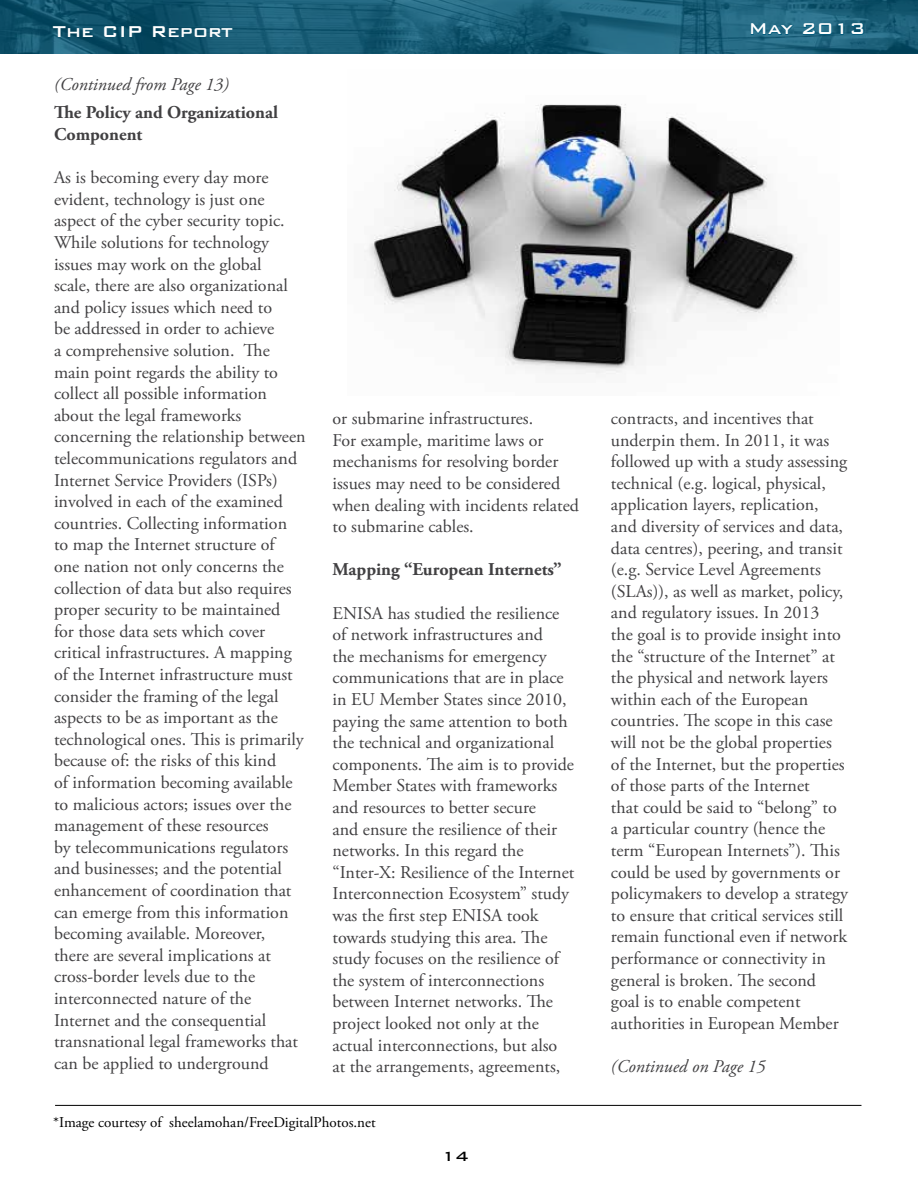
<style>
.page{position:relative;width:918px;height:1188px;background:#fff}
.page>*{position:absolute;margin:0;border:0;box-sizing:border-box;transform-origin:0 0}
.t1{font:500 21px "Bank Gothic BT";color:#fff}
.t2{font:18px/21.6px "Adobe Garamond Pro";color:#414042}
.t3{font:700 18px/21.6px "Adobe Garamond Pro";color:#414042}
.t4{font:italic 18px "Adobe Garamond Pro";color:#414042}
.t5{font:500 18px "Bank Gothic BT";color:#000}
.t6{font:15px "Adobe Garamond Pro";color:#000}
</style>
<div class="page">
<img style="left:0;top:0;width:918px;height:54px">
<svg style="left:751px;top:23px;width:42px;height:12px"></svg>
<svg style="left:803px;top:23px;width:29px;height:12px"></svg>
<svg style="left:838px;top:23px;width:6px;height:12px"></svg>
<svg style="left:851px;top:23px;width:13px;height:12px"></svg>
<hr style="left:55px;top:1105px;width:806px;height:1px;background:#000">
<img style="left:364px;top:104px;width:434px;height:271px">
<p class="t1" style="left:53px;top:20px;width:182px">The CIP Report</p>
<p class="t1" style="left:749px;top:17px;width:119px">May 2013</p>
<p class="t4" style="left:54px;top:73px;width:177px">(Continued from Page 13)</p>
<p class="t3" style="left:54px;top:102px;width:226px">The Policy and Organizational<br>Component</p>
<p class="t2" style="left:54px;top:167px;width:253px">As is becoming every day more evident, technology is just one aspect of the cyber security topic.<br>While solutions for technology issues may work on the global<br>scale, there are also organizational and policy issues which need to<br>be addressed in order to achieve<br>a comprehensive solution. The main point regards the ability to collect all possible information about the legal frameworks concerning the relationship between telecommunications regulators and Internet Service Providers (ISPs) involved in each of the examined countries. Collecting information to map the Internet structure of<br>one nation not only concerns the collection of data but also requires proper security to be maintained<br>for those data sets which cover critical infrastructures. A mapping of the Internet infrastructure must consider the framing of the legal aspects to be as important as the technological ones. This is primarily because of: the risks of this kind<br>of information becoming available to malicious actors; issues over the management of these resources<br>by telecommunications regulators and businesses; and the potential enhancement of coordination that can emerge from this information becoming available. Moreover,<br>there are several implications at cross-border levels due to the interconnected nature of the Internet and the consequential transnational legal frameworks that can be applied to underground</p>
<p class="t2" style="left:332px;top:408px;width:248px">or submarine infrastructures.<br>For example, maritime laws or mechanisms for resolving border issues may need to be considered when dealing with incidents related to submarine cables.</p>
<p class="t3" style="left:332px;top:559px;width:231px">Mapping “European Internets”</p>
<p class="t2" style="left:332px;top:603px;width:243px">ENISA has studied the resilience of network infrastructures and<br>the mechanisms for emergency communications that are in place in EU Member States since 2010, paying the same attention to both the technical and organizational components. The aim is to provide<br>Member States with frameworks and resources to better secure<br>and ensure the resilience of their networks. In this regard the “Inter-X: Resilience of the Internet<br>Interconnection Ecosystem” study was the first step ENISA took towards studying this area. The study focuses on the resilience of the system of interconnections between Internet networks. The project looked not only at the actual interconnections, but also at the arrangements, agreements,</p>
<p class="t6" style="left:53px;top:1113px;width:324px">*Image courtesy of sheelamohan/FreeDigitalPhotos.net</p>
<p class="t5" style="left:441px;top:1147px;width:29px">14</p>
<p class="t2" style="left:611px;top:408px;width:239px">contracts, and incentives that underpin them. In 2011, it was followed up with a study assessing technical (e.g. logical, physical, application layers, replication, and diversity of services and data, data centres), peering, and transit (e.g. Service Level Agreements (SLAs)), as well as market, policy, and regulatory issues. In 2013<br>the goal is to provide insight into the “structure of the Internet” at the physical and network layers within each of the European countries. The scope in this case will not be the global properties of the Internet, but the properties of those parts of the Internet<br>that could be said to “belong” to a particular country (hence the term “European Internets”). This could be used by governments or policymakers to develop a strategy to ensure that critical services still remain functional even if network performance or connectivity in general is broken. The second goal is to enable competent authorities in European Member</p>
<p class="t4" style="left:611px;top:1056px;width:156px">(Continued on Page 15</p>
</div>
